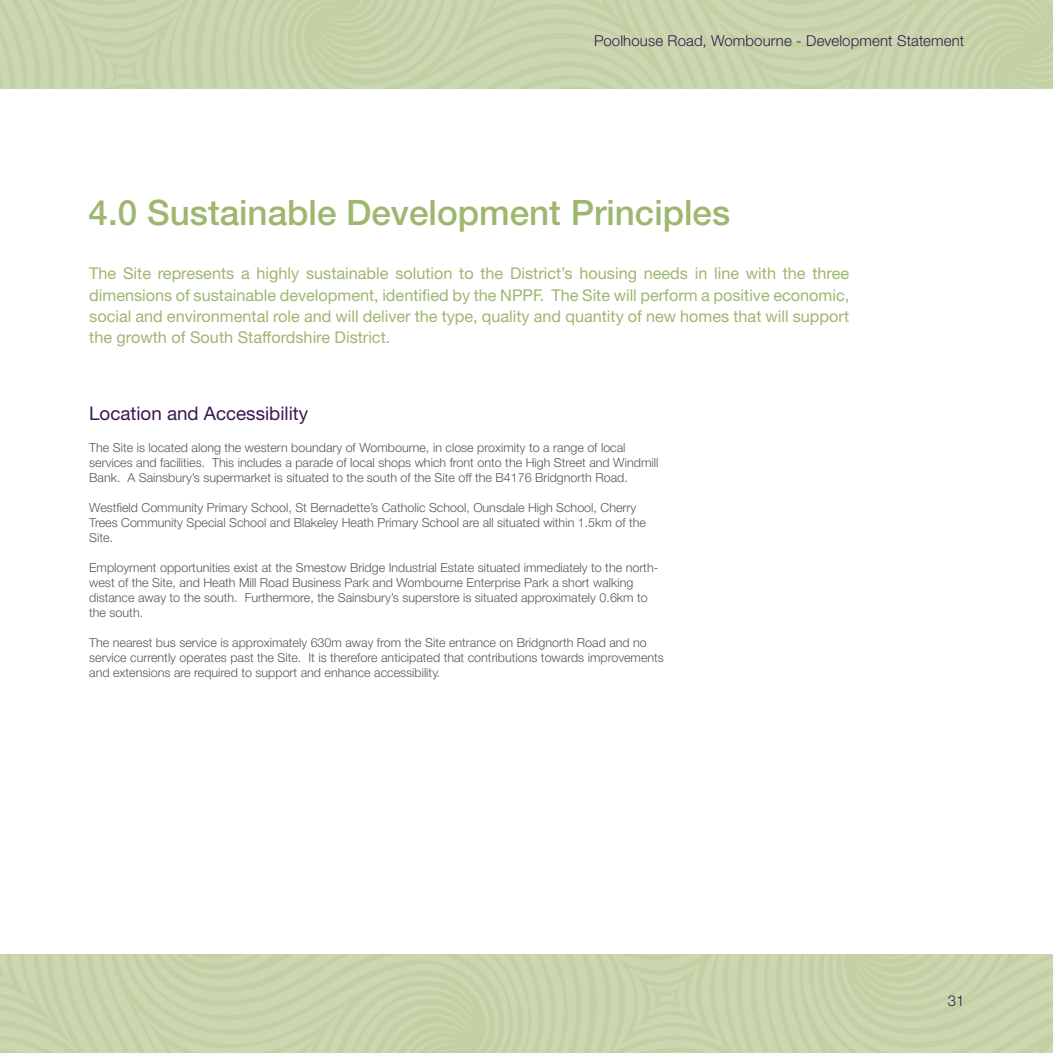
<style>
.page{position:relative;width:1053px;height:1053px;background:#fff}
.page>*{position:absolute;margin:0;border:0;box-sizing:border-box;transform-origin:0 0}
.Body_text{font:500 35px "Helvetica Neue LT Std";color:#9eb76f}
.Body_text-2{font:18.75px "Helvetica Neue LT Std";color:#391852}
.t1{font:16.25px/21.2px "Helvetica Neue LT Std";color:#9eb76f;text-align:justify}
.t2{font:300 15px "Helvetica Neue LT Std";letter-spacing:.01em;color:#391852}
.t3{font:300 12.5px/15px "Helvetica Neue LT Std";color:#57585a}
</style>
<div class="page">
<svg style="left:0;top:954px;width:1052px;height:98px;background:#c7d4aa"></svg>
<svg style="left:0;top:0;width:1052px;height:89px;background:#c7d3aa"></svg>
<p class="t2" style="left:594px;top:32px;width:372px">Poolhouse Road, Wombourne - Development Statement</p>
<p class="Body_text" style="left:89px;top:192px;width:643px">4.0 Sustainable Development Principles</p>
<p class="t1" style="left:89px;top:263px;width:761px">The Site represents a highly sustainable solution to the District’s housing needs in line with the three dimensions of sustainable development, identified by the NPPF. The Site will perform a positive economic, social and environmental role and will deliver the type, quality and quantity of new homes that will support the growth of South Staffordshire District.</p>
<p class="Body_text-2" style="left:89px;top:402px;width:220px">Location and Accessibility</p>
<p class="t3" style="left:89px;top:439px;width:570px">The Site is located along the western boundary of Wombourne, in close proximity to a range of local services and facilities. This includes a parade of local shops which front onto the High Street and Windmill<br>Bank. A Sainsbury’s supermarket is situated to the south of the Site off the B4176 Bridgnorth Road.</p>
<p class="t3" style="left:89px;top:499px;width:558px">Westfield Community Primary School, St Bernadette’s Catholic School, Ounsdale High School, Cherry<br>Trees Community Special School and Blakeley Heath Primary School are all situated within 1.5km of the<br>Site.</p>
<p class="t3" style="left:89px;top:559px;width:570px">Employment opportunities exist at the Smestow Bridge Industrial Estate situated immediately to the north&shy;west of the Site, and Heath Mill Road Business Park and Wombourne Enterprise Park a short walking distance away to the south. Furthermore, the Sainsbury’s superstore is situated approximately 0.6km to the south.</p>
<p class="t3" style="left:89px;top:634px;width:576px">The nearest bus service is approximately 630m away from the Site entrance on Bridgnorth Road and no service currently operates past the Site. It is therefore anticipated that contributions towards improvements and extensions are required to support and enhance accessibility.</p>
<p class="t2" style="left:947px;top:990px;width:18px">31</p>
</div>
